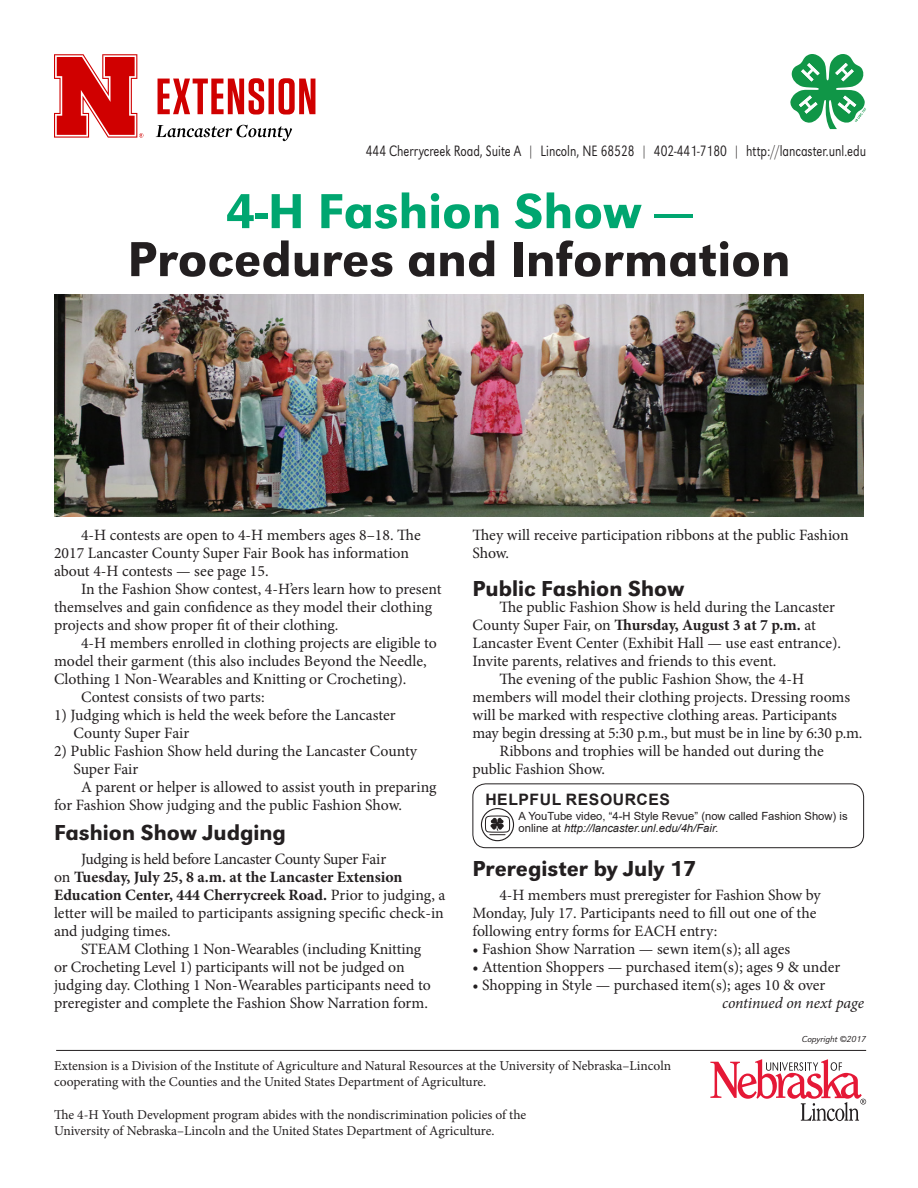
<style>
.page{position:relative;width:918px;height:1188px;background:#fff}
.page>*{position:absolute;margin:0;border:0;box-sizing:border-box;transform-origin:0 0}
.Headline_--_UNL_Tool{font:500 51px/48px "URW Grotesk";color:#231f20;text-align:center}
.Subhead_--_UNL_Toolb{font:500 22.5px "URW Grotesk";color:#231f20}
.Body_text_--_UNL_Too{font:15.75px/18px "Minion Pro";letter-spacing:-.005em;color:#231f20}
.Bullets_indented{font:15.75px/18px "Minion Pro";letter-spacing:-.005em;color:#231f20}
.Body_text_--_UNL_Too-2{font:italic 15.75px "Minion Pro";letter-spacing:-.005em;color:#231f20}
.Subhead_2_4H{font:700 15.75px "Arial";letter-spacing:.035em;color:#231f20}
.Contact_info{font:300 15.6px "URW Grotesk";color:#231f20;scale:.8 1}
.t1{font:13.5px/16.2px "Minion Pro";color:#231f20}
.Subhead_2_4H-2{font:11.25px/12.8px "Arial";color:#231f20}
.Photo_credit{font:italic 300 9px "URW Grotesk";color:#231f20}
.s1{color:#00a670}
.s2{font-weight:700}
.s3{font-style:italic}
</style>
<div class="page">
<img style="left:54px;top:294px;width:810px;height:222px">
<div style="left:473px;top:783px;width:391px;height:65px;border:1px solid #231f20;border-radius:13px"></div>
<div style="left:481px;top:808px;width:33px;height:33px;border:1px solid #231f20;border-radius:50%"></div>
<svg style="left:485px;top:815px;width:25px;height:20px"></svg>
<svg style="left:790px;top:54px;width:76px;height:75px"></svg>
<hr style="left:56px;top:1050px;width:810px;height:1px;background:#231f20">
<svg style="left:710px;top:1059px;width:156px;height:62px"></svg>
<svg style="left:158px;top:78px;width:157px;height:37px"></svg>
<svg style="left:156px;top:125px;width:136px;height:16px"></svg>
<svg style="left:54px;top:54px;width:89px;height:84px"></svg>
<p class="Contact_info" style="left:366px;top:142px;width:627px">444 Cherrycreek Road, Suite A | Lincoln, NE 68528 | 402-441-7180 | http://lancaster.unl.edu</p>
<p class="Headline_--_UNL_Tool" style="left:127px;top:187px;width:665px"><span class="s1">4-H Fashion Show —<br></span>Procedures and Information</p>
<p class="Body_text_--_UNL_Too" style="left:54px;top:526px;width:368px;text-indent:27px">4-H contests are open to 4-H members ages 8–18. The<br>2017 Lancaster County Super Fair Book has information about 4-H contests — see page 15.</p>
<p class="Body_text_--_UNL_Too" style="left:54px;top:580px;width:389px;text-indent:27px">In the Fashion Show contest, 4-H’ers learn how to present themselves and gain confidence as they model their clothing projects and show proper fit of their clothing.</p>
<p class="Body_text_--_UNL_Too" style="left:54px;top:634px;width:384px;text-indent:27px">4-H members enrolled in clothing projects are eligible to model their garment (this also includes Beyond the Needle,<br>Clothing 1 Non-Wearables and Knitting or Crocheting).</p>
<p class="Body_text_--_UNL_Too" style="left:81px;top:688px;width:185px">Contest consists of two parts:</p>
<p class="Bullets_indented" style="left:74px;top:706px;width:324px;text-indent:-20px">1) Judging which is held the week before the Lancaster<br>County Super Fair</p>
<p class="Bullets_indented" style="left:74px;top:742px;width:345px;text-indent:-20px">2) Public Fashion Show held during the Lancaster County<br>Super Fair</p>
<p class="Body_text_--_UNL_Too" style="left:54px;top:778px;width:384px;text-indent:27px">A parent or helper is allowed to assist youth in preparing for Fashion Show judging and the public Fashion Show.</p>
<p class="Subhead_--_UNL_Toolb" style="left:54px;top:820px;width:234px">Fashion Show Judging</p>
<p class="Body_text_--_UNL_Too" style="left:54px;top:850px;width:393px;text-indent:27px">Judging is held before Lancaster County Super Fair<br>on <span class="s2">Tuesday, July 25, 8 a.m. at the Lancaster Extension Education Center, 444 Cherrycreek Road.</span> Prior to judging, a letter will be mailed to participants assigning specific check-in and judging times.</p>
<p class="Body_text_--_UNL_Too" style="left:54px;top:940px;width:378px;text-indent:27px">STEAM Clothing 1 Non-Wearables (including Knitting or Crocheting Level 1) participants will not be judged on judging day. Clothing 1 Non-Wearables participants need to preregister and complete the Fashion Show Narration form.</p>
<p class="Body_text_--_UNL_Too" style="left:472px;top:526px;width:378px">They will receive participation ribbons at the public Fashion<br>Show.</p>
<p class="Subhead_--_UNL_Toolb" style="left:472px;top:575px;width:213px">Public Fashion Show</p>
<p class="Body_text_--_UNL_Too" style="left:472px;top:598px;width:370px;text-indent:27px">The public Fashion Show is held during the Lancaster County Super Fair, on <span class="s2">Thursday, August 3 at 7 p.m.</span> at Lancaster Event Center (Exhibit Hall — use east entrance).<br>Invite parents, relatives and friends to this event.</p>
<p class="Body_text_--_UNL_Too" style="left:472px;top:670px;width:392px;text-indent:27px">The evening of the public Fashion Show, the 4-H members will model their clothing projects. Dressing rooms will be marked with respective clothing areas. Participants may begin dressing at 5:30 p.m., but must be in line by 6:30 p.m.</p>
<p class="Body_text_--_UNL_Too" style="left:472px;top:742px;width:353px;text-indent:27px">Ribbons and trophies will be handed out during the public Fashion Show.</p>
<p class="Subhead_2_4H" style="left:485px;top:788px;width:186px">HELPFUL RESOURCES</p>
<p class="Subhead_2_4H-2" style="left:519px;top:809px;width:331px">A YouTube video, “4-H Style Revue” (now called Fashion Show) is online at <span class="s3">http://lancaster.unl.edu/4h/Fair.</span></p>
<p class="Subhead_--_UNL_Toolb" style="left:472px;top:856px;width:225px">Preregister by July 17</p>
<p class="Body_text_--_UNL_Too" style="left:472px;top:886px;width:350px;text-indent:27px">4-H members must preregister for Fashion Show by<br>Monday, July 17. Participants need to fill out one of the following entry forms for EACH entry:</p>
<p class="Bullets_indented" style="left:472px;top:940px;width:319px">• Fashion Show Narration — sewn item(s); all ages</p>
<p class="Bullets_indented" style="left:472px;top:958px;width:369px">• Attention Shoppers — purchased item(s); ages 9 &amp; under</p>
<p class="Bullets_indented" style="left:472px;top:976px;width:355px">• Shopping in Style — purchased item(s); ages 10 &amp; over</p>
<p class="Body_text_--_UNL_Too-2" style="left:722px;top:992px;width:143px">continued on next page</p>
<p class="Photo_credit" style="left:802px;top:1034px;width:66px">Copyright ©2017</p>
<p class="t1" style="left:54px;top:1058px;width:619px">Extension is a Division of the Institute of Agriculture and Natural Resources at the University of Nebraska–Lincoln cooperating with the Counties and the United States Department of Agriculture.</p>
<p class="t1" style="left:54px;top:1106px;width:474px">The 4-H Youth Development program abides with the nondiscrimination policies of the<br>University of Nebraska–Lincoln and the United States Department of Agriculture.</p>
</div>
